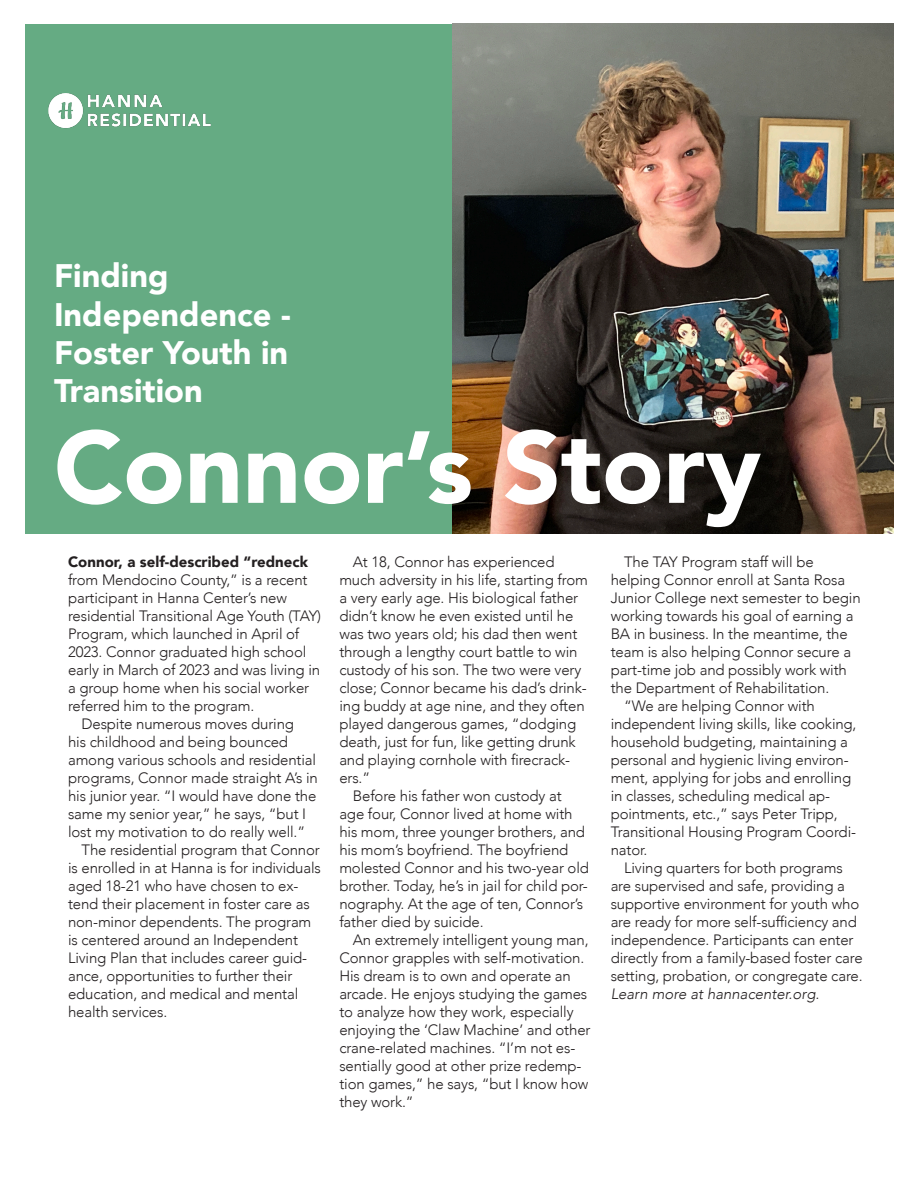
<style>
.page{position:relative;width:918px;height:1188px;background:#fff}
.page>*{position:absolute;margin:0;border:0;box-sizing:border-box;transform-origin:0 0}
.t1{font:900 101.1px "Avenir";color:#fff}
.t2{font:900 32.55px/38.2px "Avenir";color:#fff}
.t3{font:300 15px/18px "Avenir";letter-spacing:-.01em;color:#231f20}
.s1{font-weight:900}
.s2{font-style:italic}
</style>
<div class="page">
<div style="left:25px;top:24px;width:868px;height:510px;background:#65ab83"></div>
<img style="left:453px;top:24px;width:440px;height:510px">
<img style="left:48px;top:93px;width:163px;height:36px">
<p class="t2" style="left:54px;top:256px;width:238px">Finding<br>Independence -</p>
<p class="t2" style="left:54px;top:333px;width:236px">Foster Youth in<br>Transition</p>
<p class="t1" style="left:54px;top:381px;width:709px">Connor’s Story</p>
<p class="t3" style="left:68px;top:553px;width:255px"><span class="s1">Connor, a self-described “redneck </span>from Mendocino County,” is a recent participant in Hanna Center’s new residential Transitional Age Youth (TAY)<br>Program, which launched in April of 2023. Connor graduated high school early in March of 2023 and was living in a group home when his social worker referred him to the program.</p>
<p class="t3" style="left:68px;top:715px;width:251px;text-indent:14px">Despite numerous moves during<br>his childhood and being bounced among various schools and residential programs, Connor made straight A’s in his junior year. “I would have done the same my senior year,” he says, “but I lost my motivation to do really well.”</p>
<p class="t3" style="left:68px;top:841px;width:254px;text-indent:14px">The residential program that Connor is enrolled in at Hanna is for individuals aged 18-21 who have chosen to ex&shy;tend their placement in foster care as non-minor dependents. The program is centered around an Independent Living Plan that includes career guid&shy;ance, opportunities to further their education, and medical and mental health services.</p>
<p class="t3" style="left:339px;top:553px;width:250px;text-indent:14px">At 18, Connor has experienced much adversity in his life, starting from a very early age. His biological father didn’t know he even existed until he was two years old; his dad then went through a lengthy court battle to win custody of his son. The two were very close; Connor became his dad’s drink&shy;ing buddy at age nine, and they often played dangerous games, “dodging death, just for fun, like getting drunk and playing cornhole with firecrack&shy;ers.”</p>
<p class="t3" style="left:339px;top:787px;width:251px;text-indent:14px">Before his father won custody at age four, Connor lived at home with his mom, three younger brothers, and his mom’s boyfriend. The boyfriend molested Connor and his two-year old brother. Today, he’s in jail for child por&shy;nography. At the age of ten, Connor’s father died by suicide.</p>
<p class="t3" style="left:339px;top:931px;width:253px;text-indent:14px">An extremely intelligent young man, Connor grapples with self-motivation.<br>His dream is to own and operate an arcade. He enjoys studying the games to analyze how they work, especially enjoying the ‘Claw Machine’ and other crane-related machines. “I’m not es&shy;sentially good at other prize redemp&shy;tion games,” he says, “but I know how they work.”</p>
<p class="t3" style="left:611px;top:553px;width:252px;text-indent:14px">The TAY Program staff will be helping Connor enroll at Santa Rosa Junior College next semester to begin working towards his goal of earning a BA in business. In the meantime, the team is also helping Connor secure a part-time job and possibly work with the Department of Rehabilitation.</p>
<p class="t3" style="left:611px;top:697px;width:247px;text-indent:14px">“We are helping Connor with independent living skills, like cooking, household budgeting, maintaining a personal and hygienic living environ&shy;ment, applying for jobs and enrolling in classes, scheduling medical ap&shy;pointments, etc.,” says Peter Tripp, Transitional Housing Program Coordi&shy;nator.</p>
<p class="t3" style="left:611px;top:859px;width:254px;text-indent:14px">Living quarters for both programs are supervised and safe, providing a supportive environment for youth who are ready for more self-sufficiency and independence. Participants can enter directly from a family-based foster care setting, probation, or congregate care.<br><span class="s2">Learn more at hannacenter.org.</span></p>
</div>
